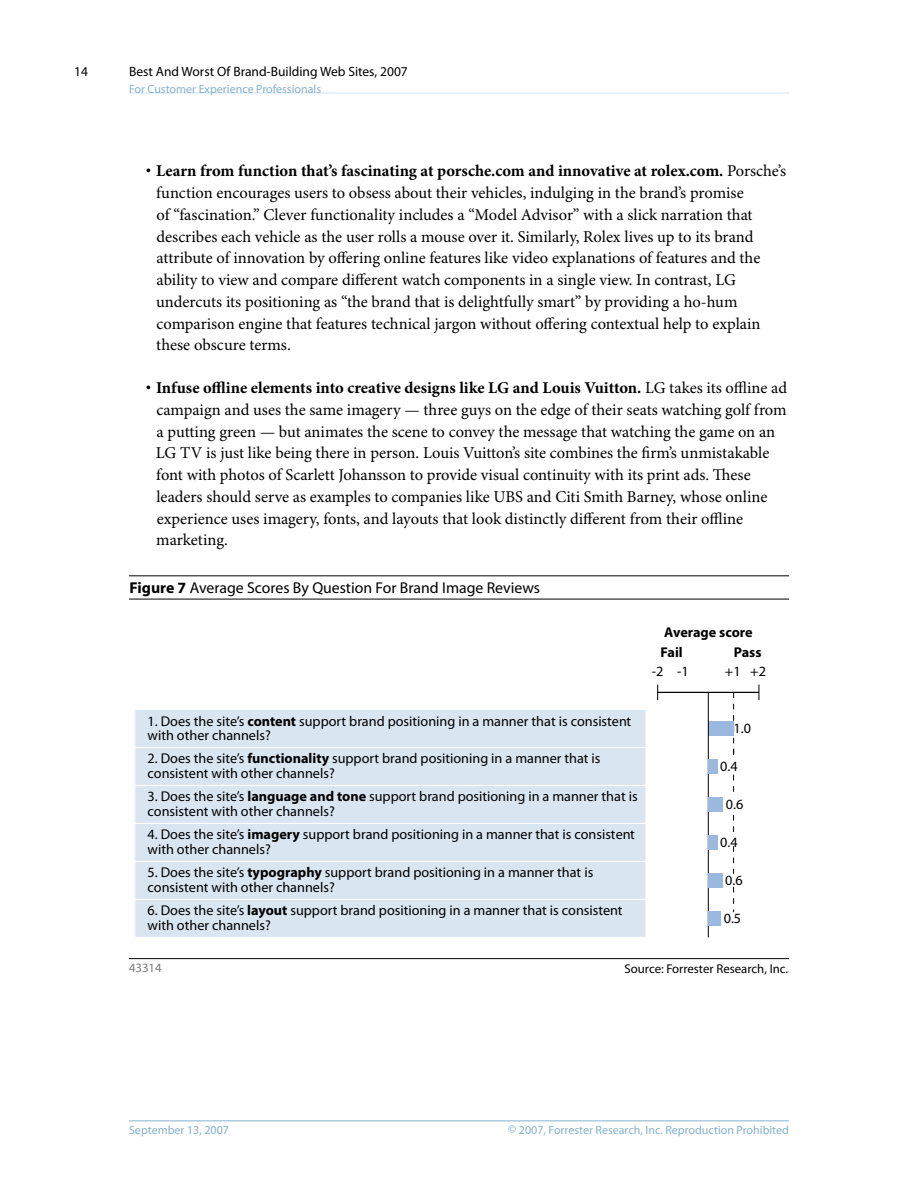
<style>
.page{position:relative;width:918px;height:1188px;background:#fff}
.page>*{position:absolute;margin:0;border:0;box-sizing:border-box;transform-origin:0 0}
.t1{font:16.5px/21.8px "Minion Pro";color:#000}
.t2{font:15.75px "Myriad Pro";color:#000}
.t3{font:14.25px/14.2px "Myriad Pro";color:#000}
.t4{font:700 14.25px/19.8px "Myriad Pro";color:#000}
.t5{font:13.5px "Myriad Pro";color:#000}
.t6{font:12.75px "Myriad Pro";color:#000}
.t7{font:12.75px "Myriad Pro";color:#797b7d}
.t8{font:12px "Myriad Pro";color:#84b2cf}
.s1{font-weight:700;font-size:24px}
.s2{font-weight:700}
</style>
<div class="page">
<hr style="left:129px;top:1120px;width:660px;height:1px;background:#84b2cf">
<hr style="left:129px;top:93px;width:660px;height:1px;background:#d4e4ee">
<hr style="left:129px;top:575px;width:660px;height:1px;background:#000">
<hr style="left:129px;top:599px;width:660px;height:1px;background:#000">
<hr style="left:129px;top:958px;width:660px;height:1px;background:#000">
<hr style="left:658px;top:692px;width:101px;height:1px;background:#000">
<svg style="left:657px;top:685px;width:1px;height:15px"></svg>
<svg style="left:759px;top:685px;width:1px;height:15px"></svg>
<svg style="left:733px;top:693px;width:1px;height:62px"></svg>
<div style="left:708px;top:721px;width:26px;height:15px;background:#9bb8df"></div>
<div style="left:135px;top:899px;width:511px;height:38px;background:#dae5f2"></div>
<div style="left:135px;top:861px;width:511px;height:38px;background:#dae5f2"></div>
<div style="left:134px;top:861px;width:512px;height:39px;border:1px solid #fff"></div>
<div style="left:135px;top:823px;width:511px;height:38px;background:#dae5f2"></div>
<div style="left:134px;top:823px;width:512px;height:39px;border:1px solid #fff"></div>
<div style="left:135px;top:785px;width:511px;height:38px;background:#dae5f2"></div>
<div style="left:134px;top:785px;width:512px;height:39px;border:1px solid #fff"></div>
<div style="left:135px;top:747px;width:511px;height:38px;background:#dae5f2"></div>
<div style="left:134px;top:747px;width:512px;height:39px;border:1px solid #fff"></div>
<div style="left:135px;top:709px;width:511px;height:38px;background:#dae5f2"></div>
<div style="left:134px;top:709px;width:512px;height:39px;border:1px solid #fff"></div>
<hr style="left:708px;top:692px;width:1px;height:245px;background:#000">
<div style="left:708px;top:759px;width:9px;height:15px;background:#9bb8df"></div>
<div style="left:709px;top:797px;width:14px;height:15px;background:#9bb8df"></div>
<div style="left:708px;top:835px;width:9px;height:15px;background:#9bb8df"></div>
<div style="left:708px;top:873px;width:14px;height:15px;background:#9bb8df"></div>
<div style="left:708px;top:911px;width:13px;height:15px;background:#9bb8df"></div>
<svg style="left:733px;top:775px;width:1px;height:17px"></svg>
<svg style="left:733px;top:815px;width:1px;height:17px"></svg>
<svg style="left:733px;top:846px;width:1px;height:28px"></svg>
<svg style="left:733px;top:887px;width:1px;height:25px"></svg>
<p class="t5" style="left:74px;top:64px;width:15px">14</p>
<p class="t5" style="left:129px;top:64px;width:280px">Best And Worst Of Brand-Building Web Sites, 2007</p>
<p class="t8" style="left:129px;top:82px;width:194px">For Customer Experience Professionals</p>
<p class="t1" style="left:156px;top:161px;width:631px;text-indent:-11px"><span class="s1">·</span> <span class="s2">Learn from function that’s fascinating at porsche.com and innovative at rolex.com.</span> Porsche’s function encourages users to obsess about their vehicles, indulging in the brand’s promise<br>of “fascination.” Clever functionality includes a “Model Advisor” with a slick narration that describes each vehicle as the user rolls a mouse over it. Similarly, Rolex lives up to its brand attribute of innovation by offering online features like video explanations of features and the ability to view and compare different watch components in a single view. In contrast, LG undercuts its positioning as “the brand that is delightfully smart” by providing a ho-hum comparison engine that features technical jargon without offering contextual help to explain these obscure terms.</p>
<p class="t1" style="left:156px;top:378px;width:633px;text-indent:-10px"><span class="s1">·</span> <span class="s2">Infuse offline elements into creative designs like LG and Louis Vuitton.</span> LG takes its offline ad campaign and uses the same imagery — three guys on the edge of their seats watching golf from a putting green — but animates the scene to convey the message that watching the game on an LG TV is just like being there in person. Louis Vuitton’s site combines the firm’s unmistakable font with photos of Scarlett Johansson to provide visual continuity with its print ads. These leaders should serve as examples to companies like UBS and Citi Smith Barney, whose online experience uses imagery, fonts, and layouts that look distinctly different from their offline marketing.</p>
<p class="t2" style="left:130px;top:579px;width:412px"><span class="s2">Figure 7</span> Average Scores By Question For Brand Image Reviews</p>
<p class="t4" style="left:661px;top:623px;width:93px">Average score<br>Fail</p>
<p class="t4" style="left:734px;top:643px;width:29px">Pass</p>
<p class="t3" style="left:652px;top:665px;width:39px">-2 -1</p>
<p class="t3" style="left:725px;top:665px;width:43px">+1 +2</p>
<p class="t3" style="left:148px;top:714px;width:485px">1. Does the site’s <span class="s2">content</span> support brand positioning in a manner that is consistent with other channels?</p>
<p class="t3" style="left:148px;top:752px;width:454px">2. Does the site’s <span class="s2">functionality</span> support brand positioning in a manner that is consistent with other channels?</p>
<p class="t3" style="left:148px;top:790px;width:492px">3. Does the site’s <span class="s2">language and tone</span> support brand positioning in a manner that is consistent with other channels?</p>
<p class="t3" style="left:148px;top:828px;width:489px">4. Does the site’s <span class="s2">imagery</span> support brand positioning in a manner that is consistent with other channels?</p>
<p class="t3" style="left:148px;top:866px;width:447px">5. Does the site’s <span class="s2">typography</span> support brand positioning in a manner that is consistent with other channels?</p>
<p class="t3" style="left:148px;top:904px;width:476px">6. Does the site’s <span class="s2">layout</span> support brand positioning in a manner that is consistent with other channels?</p>
<p class="t3" style="left:734px;top:721px;width:19px">1.0</p>
<p class="t3" style="left:720px;top:759px;width:19px">0.4</p>
<p class="t3" style="left:726px;top:797px;width:19px">0.6</p>
<p class="t3" style="left:720px;top:835px;width:19px">0.4</p>
<p class="t3" style="left:725px;top:873px;width:19px">0.6</p>
<p class="t3" style="left:724px;top:911px;width:19px">0.5</p>
<p class="t7" style="left:129px;top:961px;width:34px">43314</p>
<p class="t6" style="left:625px;top:962px;width:165px">Source: Forrester Research, Inc.</p>
<p class="t8" style="left:129px;top:1123px;width:102px">September 13, 2007</p>
<p class="t8" style="left:508px;top:1123px;width:282px">© 2007, Forrester Research, Inc. Reproduction Prohibited</p>
</div>
